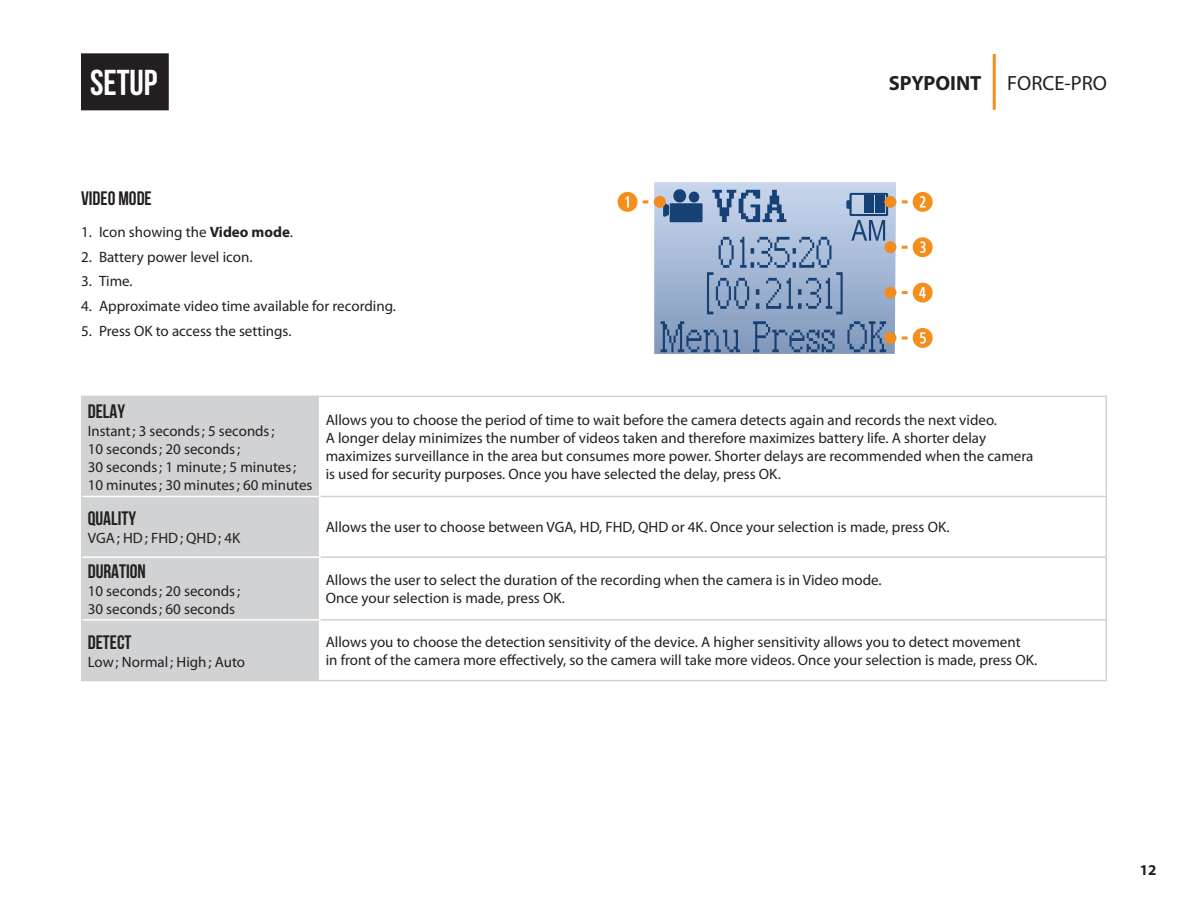
<style>
.page{position:relative;width:1188px;height:918px;background:#fff}
.page>*{position:absolute;margin:0;border:0;box-sizing:border-box;transform-origin:0 0}
.TABLE_DES_MATIÈRES{font:700 36px "Bebas Neue";color:#fff}
.t1{font:20.55px "Myriad Pro";color:#231f20}
.SOUS-TITRE_TABLEAU{font:700 19.5px "Bebas Neue";color:#231f20}
.SOUS-TITRE{font:700 19.5px "Bebas Neue";color:#231f20}
.TEXTE_COURANT{font:15px/18px "Myriad Pro";color:#231f20}
.t2{font:700 15px "Myriad Pro";color:#231f20}
.s1{font-weight:700}
</style>
<div class="page">
<hr style="left:993px;top:54px;width:3px;height:56px;background:#f68e1e">
<img style="left:654px;top:182px;width:242px;height:172px">
<svg style="left:661px;top:321px;width:79px;height:31px;background:#6985ab"></svg>
<svg style="left:753px;top:321px;width:82px;height:31px;background:#6b86ac"></svg>
<svg style="left:618px;top:189px;width:315px;height:125px"></svg>
<div style="left:884px;top:287px;width:12px;height:12px;background:#f18c20;border-radius:50%"></div>
<svg style="left:847px;top:321px;width:86px;height:31px"></svg>
<div style="left:884px;top:332px;width:12px;height:12px;background:#f18c20;border-radius:50%"></div>
<div style="left:82px;top:397px;width:237px;height:283px;background:#d1d2d4"></div>
<svg style="left:321px;top:397px;width:785px;height:283px"></svg>
<hr style="left:81px;top:397px;width:1px;height:99px;background:#d1d2d4">
<hr style="left:320px;top:396px;width:787px;height:1px;background:#d1d2d4">
<hr style="left:1106px;top:397px;width:1px;height:99px;background:#d1d2d4">
<hr style="left:81px;top:496px;width:1px;height:61px;background:#d1d2d4">
<hr style="left:320px;top:496px;width:787px;height:1px;background:#d1d2d4">
<hr style="left:1106px;top:497px;width:1px;height:59px;background:#d1d2d4">
<hr style="left:81px;top:557px;width:1px;height:63px;background:#d1d2d4">
<hr style="left:320px;top:556px;width:787px;height:2px;background:#d1d2d4">
<hr style="left:1106px;top:558px;width:1px;height:61px;background:#d1d2d4">
<hr style="left:81px;top:620px;width:1px;height:60px;background:#d1d2d4">
<hr style="left:320px;top:619px;width:787px;height:2px;background:#d1d2d4">
<hr style="left:1106px;top:621px;width:1px;height:59px;background:#d1d2d4">
<hr style="left:320px;top:680px;width:787px;height:1px;background:#d1d2d4">
<hr style="left:82px;top:496px;width:238px;height:1px;background:#fff">
<hr style="left:82px;top:556px;width:238px;height:2px;background:#fff">
<hr style="left:82px;top:619px;width:238px;height:2px;background:#fff">
<hr style="left:81px;top:680px;width:239px;height:1px;background:#d1d2d4">
<hr style="left:81px;top:396px;width:239px;height:1px;background:#d1d2d4">
<div style="left:81px;top:53px;width:88px;height:57px;background:#231f20"></div>
<p class="TABLE_DES_MATIÈRES" style="left:90px;top:63px;width:69px">SETUP</p>
<p class="SOUS-TITRE" style="left:81px;top:188px;width:72px">VIDEO MODE</p>
<p class="TEXTE_COURANT" style="left:81px;top:223px;width:214px">1. Icon showing the <span class="s1">Video mode</span>.</p>
<p class="TEXTE_COURANT" style="left:81px;top:248px;width:173px">2. Battery power level icon.</p>
<p class="TEXTE_COURANT" style="left:81px;top:273px;width:53px">3. Time.</p>
<p class="TEXTE_COURANT" style="left:81px;top:297px;width:317px">4. Approximate video time available for recording.</p>
<p class="TEXTE_COURANT" style="left:81px;top:322px;width:212px">5. Press OK to access the settings.</p>
<h2 class="t1" style="left:889px;top:71px;width:220px"><span class="s1">SPYPOINT</span> FORCE-PRO</h2>
<p class="SOUS-TITRE_TABLEAU" style="left:88px;top:400px;width:39px">DELAY</p>
<p class="TEXTE_COURANT" style="left:88px;top:422px;width:226px">Instant; 3 seconds; 5 seconds;<br>10 seconds; 20 seconds;<br>30 seconds; 1 minute; 5 minutes;<br>10 minutes; 30 minutes; 60 minutes</p>
<p class="TEXTE_COURANT" style="left:326px;top:411px;width:709px">Allows you to choose the period of time to wait before the camera detects again and records the next video.<br>A longer delay minimizes the number of videos taken and therefore maximizes battery life. A shorter delay maximizes surveillance in the area but consumes more power. Shorter delays are recommended when the camera is used for security purposes. Once you have selected the delay, press OK.</p>
<p class="SOUS-TITRE_TABLEAU" style="left:88px;top:508px;width:50px">QUALITY</p>
<p class="TEXTE_COURANT" style="left:88px;top:529px;width:154px">VGA; HD; FHD; QHD; 4K</p>
<p class="TEXTE_COURANT" style="left:326px;top:519px;width:625px">Allows the user to choose between VGA, HD, FHD, QHD or 4K. Once your selection is made, press OK.</p>
<p class="SOUS-TITRE_TABLEAU" style="left:88px;top:560px;width:60px">DURATION</p>
<p class="TEXTE_COURANT" style="left:88px;top:582px;width:154px">10 seconds; 20 seconds;<br>30 seconds; 60 seconds</p>
<p class="TEXTE_COURANT" style="left:326px;top:571px;width:557px">Allows the user to select the duration of the recording when the camera is in Video mode.<br>Once your selection is made, press OK.</p>
<p class="SOUS-TITRE_TABLEAU" style="left:88px;top:631px;width:45px">DETECT</p>
<p class="TEXTE_COURANT" style="left:88px;top:653px;width:159px">Low; Normal ; High; Auto</p>
<p class="TEXTE_COURANT" style="left:326px;top:633px;width:713px">Allows you to choose the detection sensitivity of the device. A higher sensitivity allows you to detect movement<br>in front of the camera more effectively, so the camera will take more videos. Once your selection is made, press OK.</p>
<p class="t2" style="left:1140px;top:862px;width:18px">12</p>
</div>
